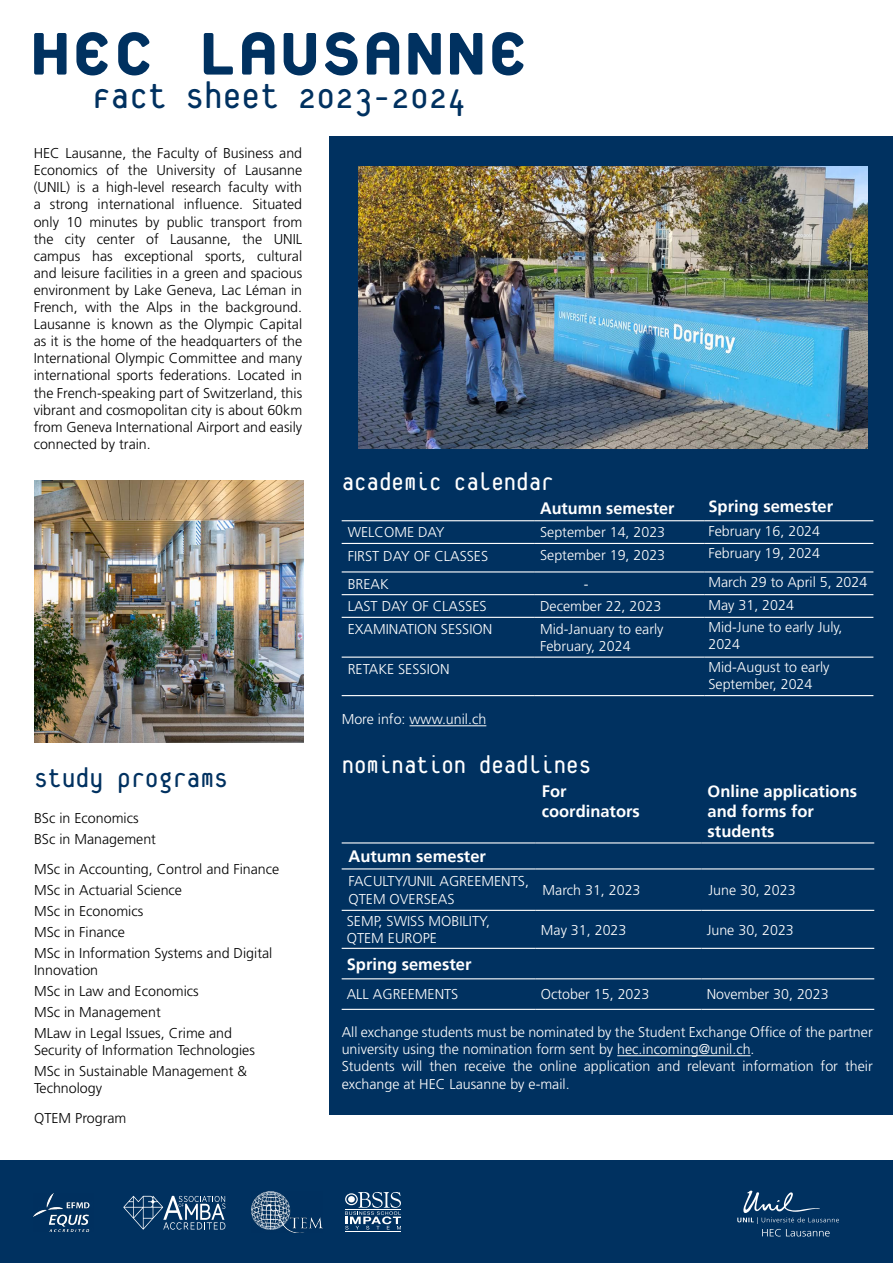
<style>
.page{position:relative;width:893px;height:1263px;background:#fff}
.page>*{position:absolute;margin:0;border:0;box-sizing:border-box;transform-origin:0 0}
.t1{font:800 90px "Platelet OT";color:#003160}
.t2{font:40.5px "Platelet OT";color:#003160}
.t3{font:30px "Platelet OT";color:#003160}
.t4{font:27px "Platelet OT";color:#fff}
.t5{font:700 16.5px/19.8px "Frutiger LT Std";color:#fff}
.t6{font:300 14.25px/17.1px "Frutiger";color:#000}
.t7{font:300 14.25px/17.1px "Frutiger";color:#fff}
.s1{color:#003160}
.s2{font-style:inherit}
</style>
<div class="page">
<div style="left:330px;top:136px;width:563px;height:978px;background:#003160"></div>
<div style="left:0;top:1160px;width:893px;height:103px;background:#003160"></div>
<img style="left:34px;top:1193px;width:56px;height:38px">
<svg style="left:123px;top:1196px;width:102px;height:33px"></svg>
<img style="left:251px;top:1191px;width:71px;height:41px">
<hr style="left:345px;top:1231px;width:56px;height:1px;background:#fff">
<svg style="left:345px;top:1192px;width:56px;height:37px"></svg>
<svg style="left:737px;top:1190px;width:102px;height:46px"></svg>
<img style="left:358px;top:167px;width:509px;height:282px">
<img style="left:34px;top:480px;width:270px;height:263px">
<hr style="left:409px;top:725px;width:77px;height:1px;background:#fff">
<hr style="left:617px;top:1055px;width:134px;height:1px;background:#fff">
<hr style="left:342px;top:695px;width:192px;height:1px;background:#fff">
<hr style="left:534px;top:695px;width:170px;height:1px;background:#fff">
<hr style="left:704px;top:695px;width:169px;height:1px;background:#fff">
<hr style="left:342px;top:656px;width:192px;height:2px;background:#fff">
<hr style="left:534px;top:656px;width:170px;height:2px;background:#fff">
<hr style="left:704px;top:656px;width:169px;height:2px;background:#fff">
<hr style="left:342px;top:617px;width:192px;height:1px;background:#fff">
<hr style="left:534px;top:617px;width:170px;height:1px;background:#fff">
<hr style="left:704px;top:617px;width:169px;height:1px;background:#fff">
<hr style="left:342px;top:594px;width:192px;height:1px;background:#fff">
<hr style="left:534px;top:594px;width:170px;height:1px;background:#fff">
<hr style="left:704px;top:594px;width:169px;height:1px;background:#fff">
<hr style="left:342px;top:571px;width:192px;height:1px;background:#fff">
<hr style="left:534px;top:571px;width:170px;height:1px;background:#fff">
<hr style="left:704px;top:571px;width:169px;height:1px;background:#fff">
<hr style="left:342px;top:543px;width:192px;height:1px;background:#fff">
<hr style="left:534px;top:543px;width:170px;height:1px;background:#fff">
<hr style="left:704px;top:543px;width:169px;height:1px;background:#fff">
<hr style="left:342px;top:520px;width:192px;height:1px;background:#fff">
<hr style="left:534px;top:520px;width:170px;height:1px;background:#fff">
<hr style="left:704px;top:520px;width:169px;height:1px;background:#fff">
<hr style="left:342px;top:948px;width:194px;height:1px;background:#fff">
<hr style="left:536px;top:948px;width:166px;height:1px;background:#fff">
<hr style="left:702px;top:948px;width:172px;height:1px;background:#fff">
<hr style="left:342px;top:978px;width:194px;height:1px;background:#fff">
<hr style="left:536px;top:978px;width:166px;height:1px;background:#fff">
<hr style="left:702px;top:978px;width:172px;height:1px;background:#fff">
<hr style="left:342px;top:1009px;width:194px;height:1px;background:#fff">
<hr style="left:536px;top:1009px;width:166px;height:1px;background:#fff">
<hr style="left:702px;top:1009px;width:172px;height:1px;background:#fff">
<hr style="left:342px;top:842px;width:194px;height:1px;background:#fff">
<hr style="left:536px;top:842px;width:166px;height:1px;background:#fff">
<hr style="left:702px;top:842px;width:172px;height:1px;background:#fff">
<hr style="left:342px;top:910px;width:194px;height:1px;background:#fff">
<hr style="left:536px;top:910px;width:166px;height:1px;background:#fff">
<hr style="left:702px;top:910px;width:172px;height:1px;background:#fff">
<hr style="left:342px;top:868px;width:194px;height:1px;background:#fff">
<hr style="left:536px;top:868px;width:166px;height:1px;background:#fff">
<hr style="left:702px;top:868px;width:172px;height:1px;background:#fff">
<h1 class="t1" style="left:30px;top:12px;width:500px">HEC LAUSANNE</h1>
<h2 class="t2" style="left:92px;top:79px;width:376px">Fact sheet 2023-2024</h2>
<p class="t6" style="left:34px;top:145px;width:270px;text-align:justify">HEC Lausanne, the Faculty of Business and Economics of the University of Lausanne (UNIL) is a high-level research faculty with a strong international influence. Situated only 10 minutes by public transport from the city center of Lausanne, the UNIL campus has exceptional sports, cultural and leisure facilities in a green and spacious environment by Lake Geneva, Lac Léman in French, with the Alps in the background.<br>Lausanne is known as the Olympic Capital as it is the home of the headquarters of the International Olympic Committee and many international sports federations. Located in the French-speaking part of Switzerland, this vibrant and cosmopolitan city is about 60km from Geneva International Airport and easily connected by train.</p>
<h3 class="t4" style="left:342px;top:471px;width:214px">academic calendar</h3>
<p class="t5" style="left:540px;top:498px;width:295px">Autumn semester<span class="s1">urs</span> Spring semester</p>
<p class="t7" style="left:348px;top:524px;width:98px">WELCOME DAY</p>
<p class="t7" style="left:540px;top:524px;width:127px">September 14, 2023</p>
<p class="t7" style="left:708px;top:522px;width:113px">February 16, 2024</p>
<p class="t7" style="left:348px;top:547px;width:142px">FIRST DAY OF CLASSES</p>
<p class="t7" style="left:540px;top:547px;width:127px">September 19, 2023</p>
<p class="t7" style="left:708px;top:545px;width:113px">February 19, 2024</p>
<p class="t7" style="left:348px;top:575px;width:43px"><span class="s2">B</span>REAK</p>
<p class="t7" style="left:584px;top:575px;width:6px">-</p>
<p class="t7" style="left:708px;top:573px;width:160px">March 29 to April 5, 2024</p>
<p class="t7" style="left:348px;top:598px;width:140px"><span class="s2">L</span>AST DAY OF CLASSES</p>
<p class="t7" style="left:540px;top:598px;width:123px">December 22, 2023</p>
<p class="t7" style="left:708px;top:596px;width:87px">May 31, 2024</p>
<p class="t7" style="left:348px;top:620px;width:146px">EXAMINATION SESSION</p>
<p class="t7" style="left:540px;top:620px;width:125px">Mid-January to early<br>February, 2024</p>
<p class="t7" style="left:708px;top:619px;width:136px">Mid-June to early July,<br>2024</p>
<p class="t7" style="left:348px;top:660px;width:103px"><span class="s2">R</span>ETAKE SESSION</p>
<p class="t7" style="left:708px;top:658px;width:123px">Mid-August to early<br>September, 2024</p>
<p class="t7" style="left:342px;top:711px;width:146px">More info: www.unil.ch</p>
<h3 class="t4" style="left:342px;top:754px;width:251px">nomination deadlines</h3>
<p class="t5" style="left:542px;top:782px;width:100px">For coordinators</p>
<p class="t5" style="left:708px;top:782px;width:151px">Online applications and forms for students</p>
<p class="t5" style="left:348px;top:846px;width:139px">Autumn semester</p>
<p class="t7" style="left:348px;top:873px;width:182px">FACULTY/UNIL AGREEMENTS,<br>QTEM OVERSEAS</p>
<p class="t7" style="left:543px;top:881px;width:99px">March 31, 2023</p>
<p class="t7" style="left:708px;top:881px;width:89px">June 30, 2023</p>
<p class="t7" style="left:347px;top:913px;width:145px">SEMP, SWISS MOBILITY,<br>QTEM EUROPE</p>
<p class="t7" style="left:541px;top:921px;width:87px">May 31, 2023</p>
<p class="t7" style="left:707px;top:921px;width:89px">June 30, 2023</p>
<p class="t5" style="left:347px;top:954px;width:126px">Spring semester</p>
<p class="t7" style="left:347px;top:986px;width:113px">ALL AGREEMENTS</p>
<p class="t7" style="left:541px;top:986px;width:110px">October 15, 2023</p>
<p class="t7" style="left:707px;top:986px;width:123px">November 30, 2023</p>
<p class="t7" style="left:342px;top:1024px;width:533px">All exchange students must be nominated by the Student Exchange Office of the partner university using the nomination form sent by hec.incoming@unil.ch.<br>Students will then receive the online application and relevant information for their exchange at HEC Lausanne by e-mail.</p>
<h3 class="t3" style="left:34px;top:766px;width:196px">Study programs</h3>
<p class="t6" style="left:34px;top:807px;width:123px;line-height:21px">BSc in Economics<br>BSc in Management</p>
<p class="t6" style="left:34px;top:858px;width:247px;line-height:21px">MSc in Accounting, Control and Finance<br>MSc in Actuarial Science<br>MSc in Economics<br>MSc in Finance<br>MSc in Information Systems and Digital</p>
<p class="t6" style="left:34px;top:959px;width:199px;line-height:21px">Innovation<br>MSc in Law and Economics<br>MSc in Management<br>MLaw in Legal Issues, Crime and</p>
<p class="t6" style="left:34px;top:1039px;width:222px;line-height:21px">Security of Information Technologies<br>MSc in Sustainable Management &amp;</p>
<p class="t6" style="left:34px;top:1073px;width:94px;line-height:30px">Technology<br>QTEM Program</p>
</div>
